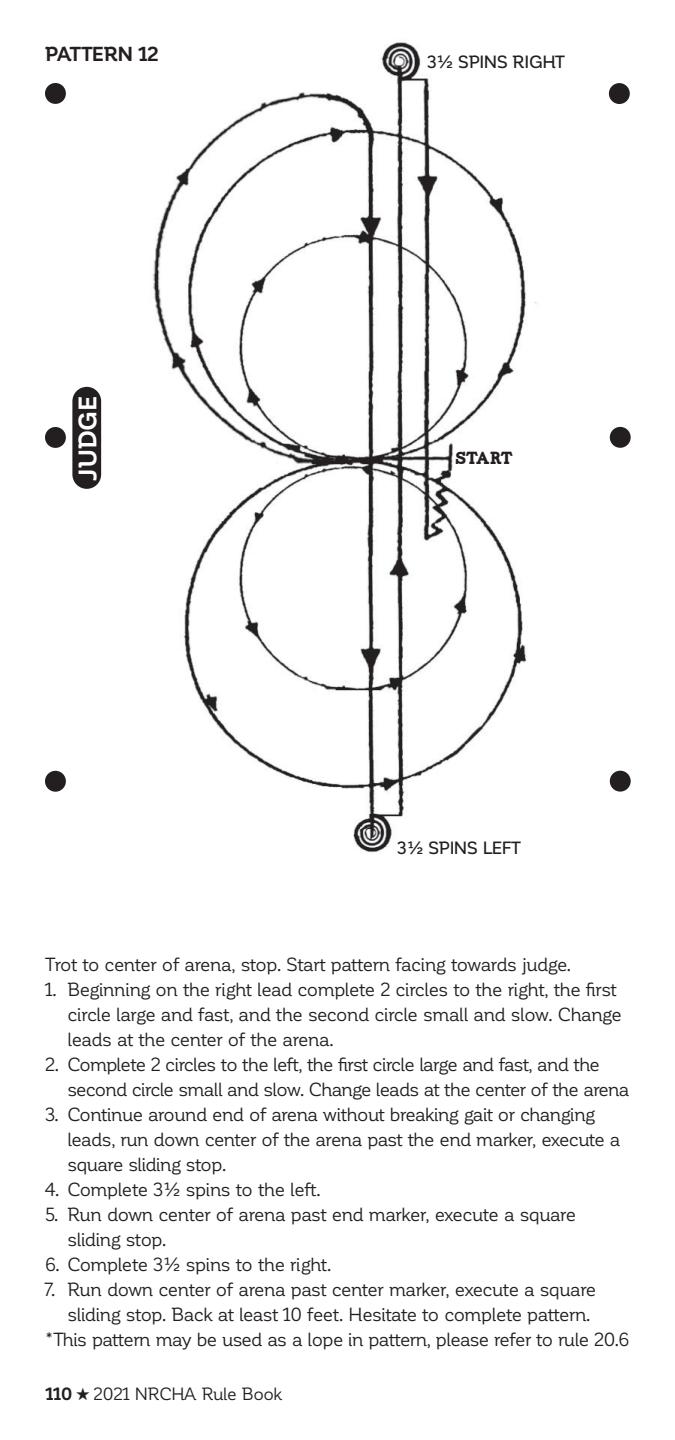
<style>
.page{position:relative;width:675px;height:1440px;background:#fff}
.page>*{position:absolute;margin:0;border:0;box-sizing:border-box;transform-origin:0 0}
.t1{font:700 25px "Corporative";letter-spacing:-.01em;color:#fff}
.t2{font:700 20px "Corporative";letter-spacing:-.005em;color:#231f20}
.t3{font:18.75px/25px "Corporative";letter-spacing:-.03em;color:#231f20}
.t4{font:500 17.5px "Corporative";letter-spacing:-.005em;color:#231f20}
.t5{font:17.5px "Corporative";letter-spacing:-.015em;color:#231f20}
.t6{font:17.5px "Carton";letter-spacing:-.08em;color:#231f20}
.s1{font-weight:700}
</style>
<div class="page">
<img style="left:152px;top:42px;width:385px;height:811px">
<div style="left:45px;top:83px;width:21px;height:21px;background:#231f20;border-radius:50%"></div>
<div style="left:45px;top:427px;width:21px;height:21px;background:#231f20;border-radius:50%"></div>
<div style="left:45px;top:771px;width:21px;height:21px;background:#231f20;border-radius:50%"></div>
<div style="left:609px;top:83px;width:21px;height:21px;background:#231f20;border-radius:50%"></div>
<div style="left:610px;top:427px;width:21px;height:21px;background:#231f20;border-radius:50%"></div>
<div style="left:610px;top:771px;width:21px;height:21px;background:#231f20;border-radius:50%"></div>
<div style="left:72px;top:387px;width:29px;height:102px;background:#231f20;border-radius:14px"></div>
<p class="t2" style="left:45px;top:43px;width:115px">PATTERN 12</p>
<h1 class="t1" style="left:74px;top:481px;width:86px;rotate:-90deg">JUDGE</h1>
<p class="t4" style="left:427px;top:52px;width:139px">3½ SPINS RIGHT</p>
<p class="t6" style="left:455px;top:450px;width:60px">START</p>
<p class="t4" style="left:397px;top:838px;width:125px">3½ SPINS LEFT</p>
<p class="t3" style="left:45px;top:953px;width:528px">Trot to center of arena, stop. Start pattern facing towards judge.</p>
<p class="t3" style="left:68px;top:978px;width:556px;text-indent:-22px">1. Beginning on the right lead complete 2 circles to the right, the first circle large and fast, and the second circle small and slow. Change leads at the center of the arena.</p>
<p class="t3" style="left:68px;top:1053px;width:564px;text-indent:-22px">2. Complete 2 circles to the left, the first circle large and fast, and the second circle small and slow. Change leads at the center of the arena</p>
<p class="t3" style="left:68px;top:1103px;width:555px;text-indent:-22px">3. Continue around end of arena without breaking gait or changing leads, run down center of the arena past the end marker, execute a square sliding stop.</p>
<p class="t3" style="left:45px;top:1178px;width:277px">4. Complete 3½ spins to the left.</p>
<p class="t3" style="left:68px;top:1203px;width:510px;text-indent:-23px">5. Run down center of arena past end marker, execute a square sliding stop.</p>
<p class="t3" style="left:45px;top:1252px;width:288px">6. Complete 3½ spins to the right.</p>
<p class="t3" style="left:45px;top:1277px;width:553px">7. Run down center of arena past center marker, execute a square</p>
<p class="t3" style="left:68px;top:1302px;width:524px">sliding stop. Back at least 10 feet. Hesitate to complete pattern.</p>
<p class="t3" style="left:45px;top:1327px;width:586px">*This pattern may be used as a lope in pattern, please refer to rule 20.6</p>
<p class="t5" style="left:46px;top:1384px;width:238px"><span class="s1">110</span> ★ 2021 NRCHA Rule Book</p>
</div>
